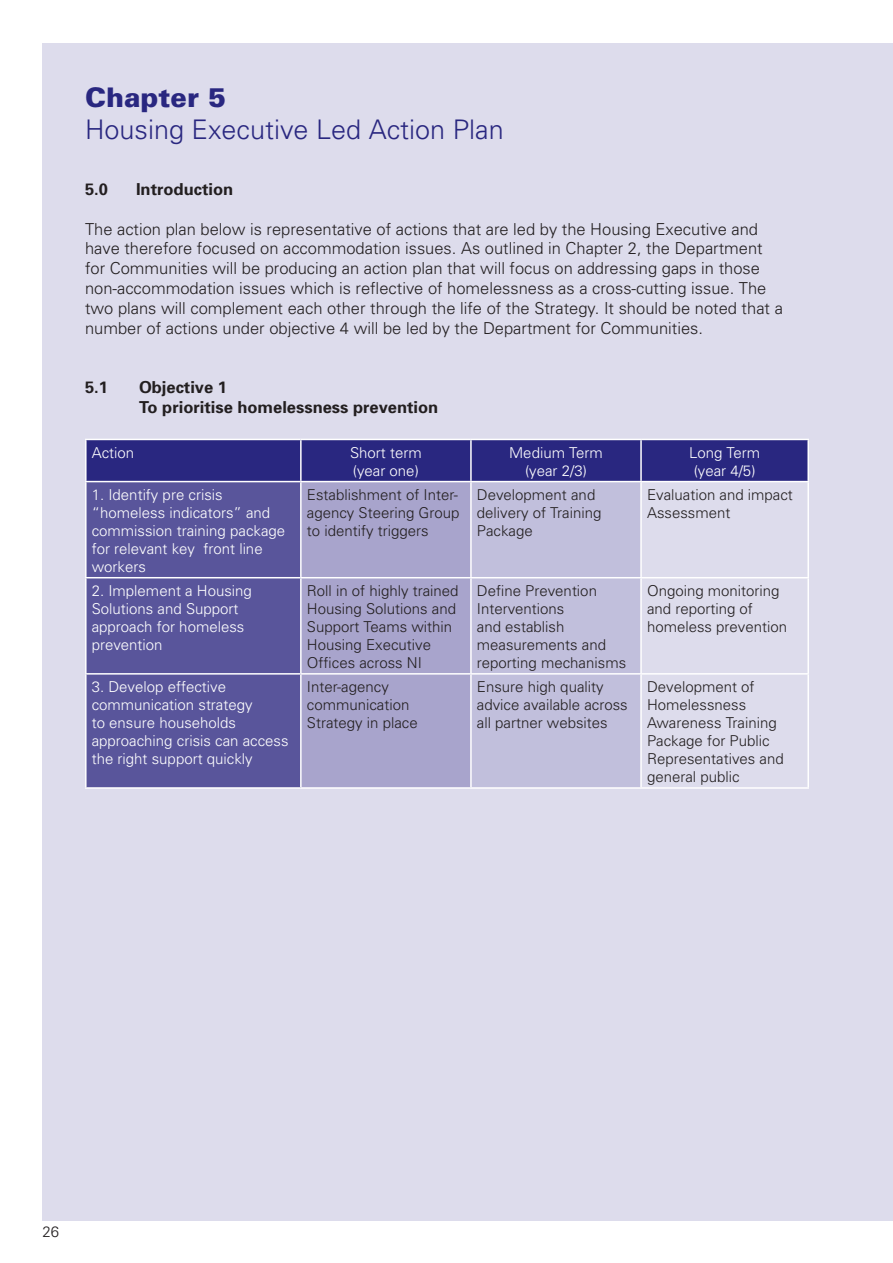
<style>
.page{position:relative;width:893px;height:1263px;background:#fff}
.page>*{position:absolute;margin:0;border:0;box-sizing:border-box;transform-origin:0 0}
.H_Heading{font:300 27px "Univers";color:#292780}
.H_Heading-2{font:900 27px "Univers";color:#292780}
.P_Body{font:300 16.5px/19.8px "Univers";color:#231f20}
.P_Subhead{font:700 16.5px "Univers";color:#231f20}
.P_Subhead_tab{font:700 16.5px "Univers";color:#231f20}
.P_Body-2{font:300 15px/18px "Univers";color:#231f20}
.P_Body-3{font:300 15px/18px "Univers";color:#fff}
</style>
<div class="page">
<div style="left:43px;top:43px;width:850px;height:1177px;background:#dddcec"></div>
<div style="left:87px;top:440px;width:720px;height:41px;background:#292780"></div>
<div style="left:87px;top:482px;width:213px;height:305px;background:#59559b"></div>
<div style="left:302px;top:482px;width:168px;height:305px;background:#a8a4cc"></div>
<div style="left:472px;top:483px;width:168px;height:304px;background:#c1bfdc"></div>
<svg style="left:642px;top:482px;width:165px;height:97px"></svg>
<hr style="left:85px;top:439px;width:216px;height:1px;background:#fff">
<hr style="left:85px;top:440px;width:2px;height:41px;background:#fff">
<hr style="left:301px;top:439px;width:170px;height:1px;background:#fff">
<hr style="left:300px;top:440px;width:2px;height:41px;background:#fff">
<hr style="left:471px;top:439px;width:170px;height:1px;background:#fff">
<hr style="left:470px;top:440px;width:2px;height:41px;background:#fff">
<hr style="left:641px;top:439px;width:168px;height:1px;background:#fff">
<hr style="left:640px;top:440px;width:2px;height:41px;background:#fff">
<hr style="left:807px;top:440px;width:2px;height:41px;background:#fff">
<hr style="left:85px;top:481px;width:216px;height:1px;background:#fff">
<hr style="left:85px;top:482px;width:2px;height:95px;background:#fff">
<hr style="left:301px;top:481px;width:170px;height:1px;background:#fff">
<hr style="left:300px;top:482px;width:2px;height:95px;background:#fff">
<hr style="left:471px;top:481px;width:170px;height:1px;background:#fff">
<hr style="left:470px;top:482px;width:2px;height:95px;background:#fff">
<hr style="left:641px;top:481px;width:168px;height:1px;background:#fff">
<hr style="left:640px;top:482px;width:2px;height:95px;background:#fff">
<hr style="left:807px;top:482px;width:2px;height:95px;background:#fff">
<hr style="left:85px;top:577px;width:216px;height:1px;background:#fff">
<hr style="left:85px;top:578px;width:2px;height:95px;background:#fff">
<hr style="left:301px;top:577px;width:170px;height:1px;background:#fff">
<hr style="left:300px;top:578px;width:2px;height:95px;background:#fff">
<hr style="left:471px;top:577px;width:170px;height:1px;background:#fff">
<hr style="left:470px;top:578px;width:2px;height:95px;background:#fff">
<hr style="left:641px;top:577px;width:168px;height:1px;background:#fff">
<hr style="left:640px;top:578px;width:2px;height:95px;background:#fff">
<hr style="left:807px;top:578px;width:2px;height:95px;background:#fff">
<hr style="left:85px;top:673px;width:216px;height:2px;background:#fff">
<hr style="left:85px;top:675px;width:2px;height:112px;background:#fff">
<hr style="left:301px;top:673px;width:170px;height:2px;background:#fff">
<hr style="left:300px;top:675px;width:2px;height:112px;background:#fff">
<hr style="left:471px;top:673px;width:170px;height:2px;background:#fff">
<hr style="left:470px;top:675px;width:2px;height:112px;background:#fff">
<hr style="left:641px;top:673px;width:168px;height:2px;background:#fff">
<hr style="left:640px;top:675px;width:2px;height:112px;background:#fff">
<hr style="left:807px;top:675px;width:2px;height:112px;background:#fff">
<hr style="left:85px;top:787px;width:216px;height:2px;background:#fff">
<hr style="left:301px;top:787px;width:170px;height:2px;background:#fff">
<hr style="left:471px;top:787px;width:170px;height:2px;background:#fff">
<hr style="left:641px;top:787px;width:168px;height:2px;background:#fff">
<p class="H_Heading-2" style="left:85px;top:80px;width:142px">Chapter 5</p>
<p class="H_Heading" style="left:85px;top:113px;width:420px">Housing Executive Led Action Plan</p>
<p class="P_Subhead_tab" style="left:85px;top:179px;width:24px">5.0</p>
<p class="P_Subhead_tab" style="left:136px;top:179px;width:99px">Introduction</p>
<p class="P_Body" style="left:85px;top:218px;width:699px">The action plan below is representative of actions that are led by the Housing Executive and have therefore focused on accommodation issues. As outlined in Chapter 2, the Department for Communities will be producing an action plan that will focus on addressing gaps in those non-accommodation issues which is reflective of homelessness as a cross-cutting issue. The two plans will complement each other through the life of the Strategy. It should be noted that a number of actions under objective 4 will be led by the Department for Communities.</p>
<p class="P_Subhead" style="left:85px;top:377px;width:24px">5.1</p>
<p class="P_Subhead" style="left:139px;top:377px;width:90px">Objective 1</p>
<p class="P_Subhead" style="left:139px;top:396px;width:301px">To prioritise homelessness prevention</p>
<p class="P_Body-3" style="left:92px;top:443px;width:44px">Action</p>
<p class="P_Body-3" style="left:350px;top:443px;width:73px">Short term</p>
<p class="P_Body-3" style="left:353px;top:461px;width:67px">(year one)</p>
<p class="P_Body-3" style="left:509px;top:443px;width:95px">Medium Term</p>
<p class="P_Body-3" style="left:525px;top:461px;width:63px">(year 2/3)</p>
<p class="P_Body-3" style="left:689px;top:443px;width:73px">Long Term</p>
<p class="P_Body-3" style="left:694px;top:461px;width:63px">(year 4/5)</p>
<p class="P_Body-3" style="left:92px;top:485px;width:195px">1. Identify pre crisis “homeless indicators” and commission training package for relevant key front line workers</p>
<p class="P_Body-2" style="left:307px;top:485px;width:154px;text-align:justify">Establishment of Inter&shy;agency Steering Group to identify triggers</p>
<p class="P_Body-2" style="left:477px;top:485px;width:126px">Development and delivery of Training<br>Package</p>
<p class="P_Body-2" style="left:647px;top:485px;width:147px">Evaluation and impact<br>Assessment</p>
<p class="P_Body-3" style="left:92px;top:581px;width:162px">2. Implement a Housing<br>Solutions and Support approach for homeless prevention</p>
<p class="P_Body-2" style="left:307px;top:581px;width:153px">Roll in of highly trained<br>Housing Solutions and<br>Support Teams within<br>Housing Executive<br>Offices across NI</p>
<p class="P_Body-2" style="left:477px;top:581px;width:151px">Define Prevention<br>Interventions<br>and establish measurements and reporting mechanisms</p>
<p class="P_Body-2" style="left:647px;top:581px;width:142px">Ongoing monitoring and reporting of homeless prevention</p>
<p class="P_Body-3" style="left:92px;top:677px;width:198px">3. Develop effective communication strategy<br>to ensure households approaching crisis can access the right support quickly</p>
<p class="P_Body-2" style="left:307px;top:677px;width:112px">Inter-agency communication<br>Strategy in place</p>
<p class="P_Body-2" style="left:477px;top:677px;width:152px">Ensure high quality advice available across all partner websites</p>
<p class="P_Body-2" style="left:647px;top:677px;width:138px">Development of<br>Homelessness<br>Awareness Training<br>Package for Public<br>Representatives and general public</p>
<p class="P_Body-2" style="left:43px;top:1222px;width:18px">26</p>
</div>
